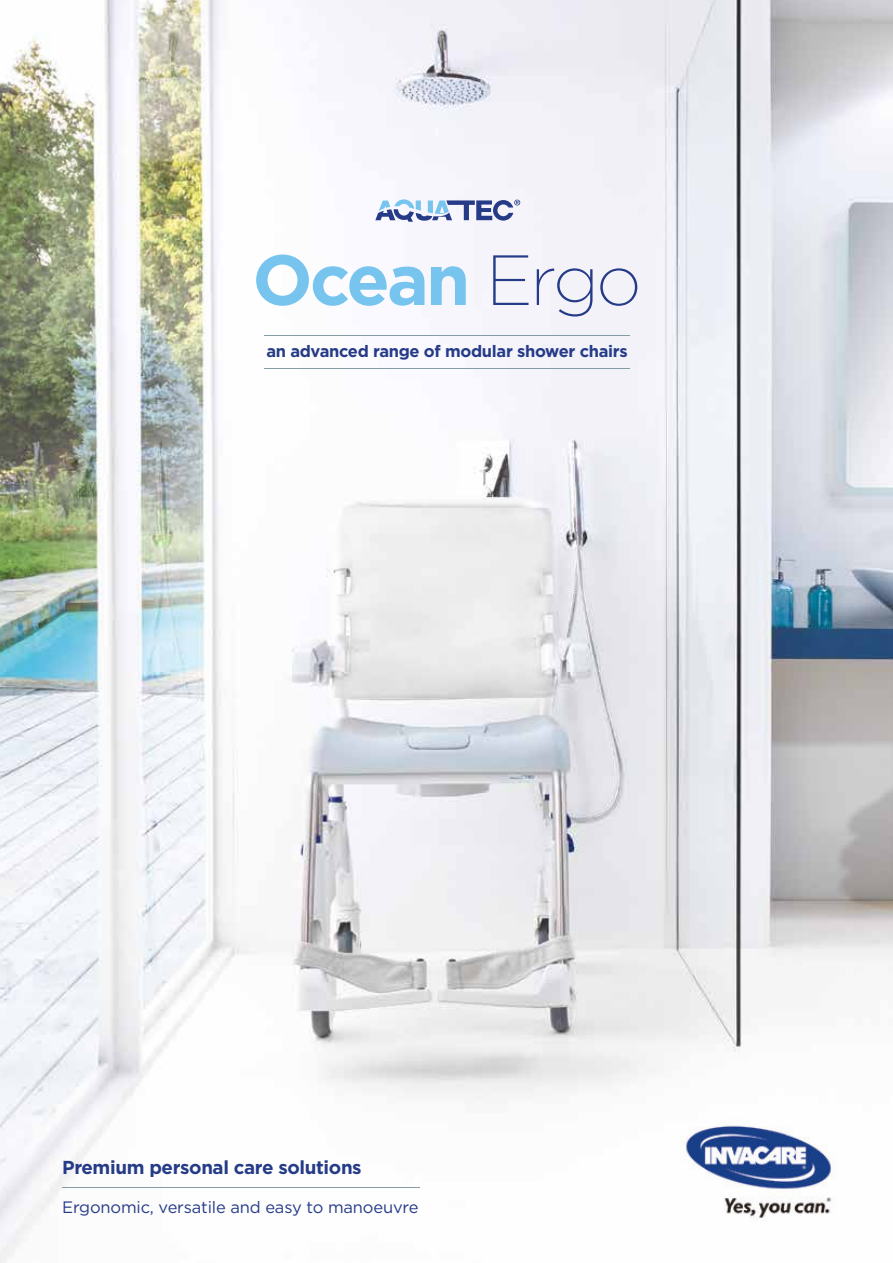
<style>
.page{position:relative;width:893px;height:1263px;background:#fff}
.page>*{position:absolute;margin:0;border:0;box-sizing:border-box;transform-origin:0 0}
.t1{font:700 70.8px "Gotham";letter-spacing:-.04em;color:#77c5ef}
.t2{font:700 18.75px "Gotham";letter-spacing:-.02em;color:#253b88}
.t3{font:16.5px "Gotham";letter-spacing:-.01em;color:#253b88}
.t4{font:700 16.5px "Gotham";letter-spacing:-.02em;color:#253b88}
.s1{font-weight:200;color:#253b88}
</style>
<div class="page">
<img style="left:0;top:0;width:893px;height:1263px">
<img style="left:654px;top:1101px;width:232px;height:135px">
<hr style="left:62px;top:1186px;width:357px;height:1px;background:#869ca5">
<svg style="left:375px;top:199px;width:145px;height:23px"></svg>
<hr style="left:265px;top:368px;width:365px;height:1px;background:#869ca5">
<hr style="left:265px;top:335px;width:365px;height:1px;background:#869ca5">
<h1 class="t1" style="left:252px;top:248px;width:390px">Ocean <span class="s1">Ergo</span></h1>
<p class="t4" style="left:266px;top:344px;width:363px">an advanced range of modular shower chairs</p>
<p class="t2" style="left:62px;top:1159px;width:301px">Premium personal care solutions</p>
<p class="t3" style="left:62px;top:1200px;width:358px">Ergonomic, versatile and easy to manoeuvre</p>
</div>
